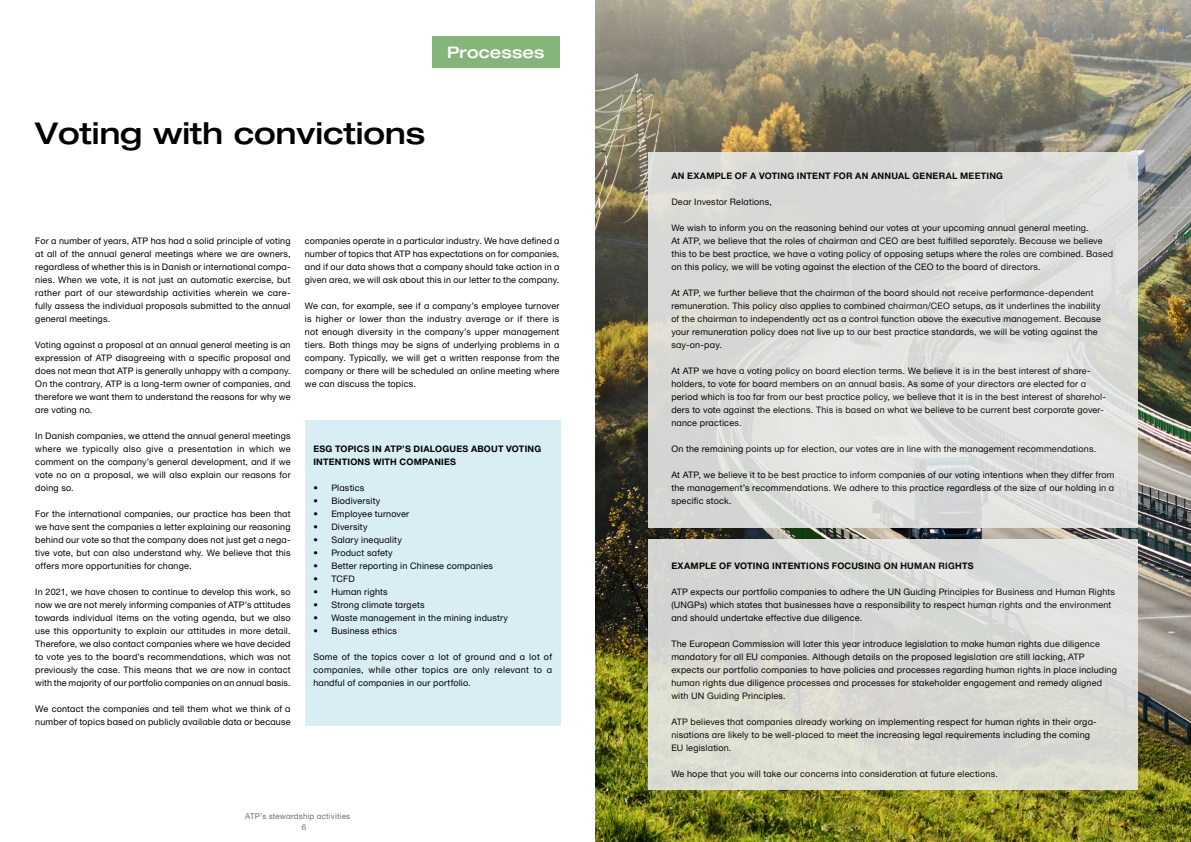
<style>
.page{position:relative;width:1191px;height:842px;background:#fff}
.page>*{position:absolute;margin:0;border:0;box-sizing:border-box;transform-origin:0 0}
.Kapiteloverskrift_H2{font:500 30px "Helvetica Neue ATP Head";color:#000}
.Tag{font:500 16px "Helvetica Neue ATP Head";letter-spacing:.005em;color:#fff}
.Brødtekst{font:9px/13px "Helvetica Neue ATP Body";letter-spacing:.02em;color:#000;text-align:justify}
.Box_overskrift{font:700 9px/13px "Helvetica Neue ATP Body";letter-spacing:.025em;color:#000}
.t1{font:8px "Helvetica Neue ATP Body";letter-spacing:.025em;color:#706f6f}
</style>
<div class="page">
<img style="left:595px;top:0;width:596px;height:842px">
<div style="left:432px;top:36px;width:127px;height:31px;background:#85b57b"></div>
<div style="left:305px;top:420px;width:255px;height:306px;background:#d9eef4"></div>
<div style="left:648px;top:152px;width:489px;height:376px;background:linear-gradient(to right,#dadad7,#e0e1df)"></div>
<div style="left:648px;top:539px;width:489px;height:251px;background:linear-gradient(to right,#d7d8d1,#ddddd9)"></div>
<h2 class="Tag" style="left:447px;top:42px;width:99px">Processes</h2>
<h2 class="Kapiteloverskrift_H2" style="left:35px;top:115px;width:391px">Voting with convictions</h2>
<p class="Brødtekst" style="left:35px;top:234px;width:257px">For a number of years, ATP has had a solid principle of voting at all of the annual general meetings where we are owners, regardless of whether this is in Danish or international compa&shy;nies. When we vote, it is not just an automatic exercise, but rather part of our stewardship activities wherein we care&shy;fully assess the individual proposals submitted to the annual general meetings.</p>
<p class="Brødtekst" style="left:35px;top:338px;width:257px">Voting against a proposal at an annual general meeting is an expression of ATP disagreeing with a specific proposal and does not mean that ATP is generally unhappy with a company.<br>On the contrary, ATP is a long-term owner of companies, and therefore we want them to understand the reasons for why we are voting no.</p>
<p class="Brødtekst" style="left:35px;top:429px;width:257px">In Danish companies, we attend the annual general meetings where we typically also give a presentation in which we comment on the company’s general development, and if we vote no on a proposal, we will also explain our reasons for doing so.</p>
<p class="Brødtekst" style="left:35px;top:507px;width:257px">For the international companies, our practice has been that we have sent the companies a letter explaining our reasoning behind our vote so that the company does not just get a nega&shy;tive vote, but can also understand why. We believe that this offers more opportunities for change.</p>
<p class="Brødtekst" style="left:35px;top:585px;width:257px">In 2021, we have chosen to continue to develop this work, so now we are not merely informing companies of ATP’s attitudes towards individual items on the voting agenda, but we also use this opportunity to explain our attitudes in more detail.<br>Therefore, we also contact companies where we have decided to vote yes to the board’s recommendations, which was not previously the case. This means that we are now in contact with the majority of our portfolio companies on an annual basis.</p>
<p class="Brødtekst" style="left:35px;top:702px;width:257px">We contact the companies and tell them what we think of a number of topics based on publicly available data or because</p>
<p class="Brødtekst" style="left:305px;top:234px;width:256px">companies operate in a particular industry. We have defined a number of topics that ATP has expectations on for companies, and if our data shows that a company should take action in a given area, we will ask about this in our letter to the company.</p>
<p class="Brødtekst" style="left:305px;top:299px;width:256px">We can, for example, see if a company’s employee turnover is higher or lower than the industry average or if there is not enough diversity in the company’s upper management tiers. Both things may be signs of underlying problems in a company. Typically, we will get a written response from the company or there will be scheduled an online meeting where we can discuss the topics.</p>
<h3 class="Box_overskrift" style="left:313px;top:442px;width:229px">ESG TOPICS IN ATP’S DIALOGUES ABOUT VOTING<br>INTENTIONS WITH COMPANIES</h3>
<p class="Brødtekst" style="left:313px;top:481px;width:53px">• Plastics</p>
<p class="Brødtekst" style="left:313px;top:494px;width:68px">• Biodiversity</p>
<p class="Brødtekst" style="left:313px;top:507px;width:97px">• Employee turnover</p>
<p class="Brødtekst" style="left:313px;top:520px;width:56px">• Diversity</p>
<p class="Brødtekst" style="left:313px;top:533px;width:90px">• Salary inequality</p>
<p class="Brødtekst" style="left:313px;top:546px;width:81px">• Product safety</p>
<p class="Brødtekst" style="left:313px;top:559px;width:181px">• Better reporting in Chinese companies</p>
<p class="Brødtekst" style="left:313px;top:572px;width:43px">• TCFD</p>
<p class="Brødtekst" style="left:313px;top:585px;width:76px">• Human rights</p>
<p class="Brødtekst" style="left:313px;top:598px;width:113px">• Strong climate targets</p>
<p class="Brødtekst" style="left:313px;top:611px;width:196px">• Waste management in the mining industry</p>
<p class="Brødtekst" style="left:313px;top:624px;width:85px">• Business ethics</p>
<p class="Brødtekst" style="left:313px;top:650px;width:240px">Some of the topics cover a lot of ground and a lot of companies, while other topics are only relevant to a handful of companies in our portfolio.</p>
<p class="t1" style="left:245px;top:811px;width:106px">ATP’s stewardship activities</p>
<p class="t1" style="left:302px;top:822px;width:6px">6</p>
<p class="Box_overskrift" style="left:671px;top:169px;width:333px">AN EXAMPLE OF A VOTING INTENT FOR AN ANNUAL GENERAL MEETING</p>
<p class="Brødtekst" style="left:671px;top:195px;width:102px">Dear Investor Relations,</p>
<p class="Brødtekst" style="left:671px;top:221px;width:443px;text-align:left">We wish to inform you on the reasoning behind our votes at your upcoming annual general meeting.<br>At ATP, we believe that the roles of chairman and CEO are best fulfilled separately. Because we believe this to be best practice, we have a voting policy of opposing setups where the roles are combined. Based on this policy, we will be voting against the election of the CEO to the board of directors.</p>
<p class="Brødtekst" style="left:671px;top:286px;width:431px;text-align:left">At ATP, we further believe that the chairman of the board should not receive performance-dependent remuneration. This policy also applies to combined chairman/CEO setups, as it underlines the inability of the chairman to independently act as a control function above the executive management. Because your remuneration policy does not live up to our best practice standards, we will be voting against the say-on-pay.</p>
<p class="Brødtekst" style="left:671px;top:364px;width:436px;text-align:left">At ATP we have a voting policy on board election terms. We believe it is in the best interest of share&shy;holders, to vote for board members on an annual basis. As some of your directors are elected for a period which is too far from our best practice policy, we believe that it is in the best interest of sharehol&shy;ders to vote against the elections. This is based on what we believe to be current best corporate gover&shy;nance practices.</p>
<p class="Brødtekst" style="left:671px;top:442px;width:426px">On the remaining points up for election, our votes are in line with the management recommendations.</p>
<p class="Brødtekst" style="left:671px;top:468px;width:445px">At ATP, we believe it to be best practice to inform companies of our voting intentions when they differ from the management’s recommendations. We adhere to this practice regardless of the size of our holding in a specific stock.</p>
<p class="Box_overskrift" style="left:671px;top:559px;width:304px">EXAMPLE OF VOTING INTENTIONS FOCUSING ON HUMAN RIGHTS</p>
<p class="Brødtekst" style="left:671px;top:585px;width:445px;text-align:left">ATP expects our portfolio companies to adhere the UN Guiding Principles for Business and Human Rights (UNGPs) which states that businesses have a responsibility to respect human rights and the environment and should undertake effective due diligence.</p>
<p class="Brødtekst" style="left:671px;top:637px;width:447px;text-align:left">The European Commission will later this year introduce legislation to make human rights due diligence mandatory for all EU companies. Although details on the proposed legislation are still lacking, ATP expects our portfolio companies to have policies and processes regarding human rights in place including human rights due diligence processes and processes for stakeholder engagement and remedy aligned with UN Guiding Principles.</p>
<p class="Brødtekst" style="left:671px;top:715px;width:427px;text-align:left">ATP believes that companies already working on implementing respect for human rights in their orga&shy;nisations are likely to be well-placed to meet the increasing legal requirements including the coming<br>EU legislation.</p>
<p class="Brødtekst" style="left:671px;top:767px;width:328px">We hope that you will take our concerns into consideration at future elections.</p>
</div>
